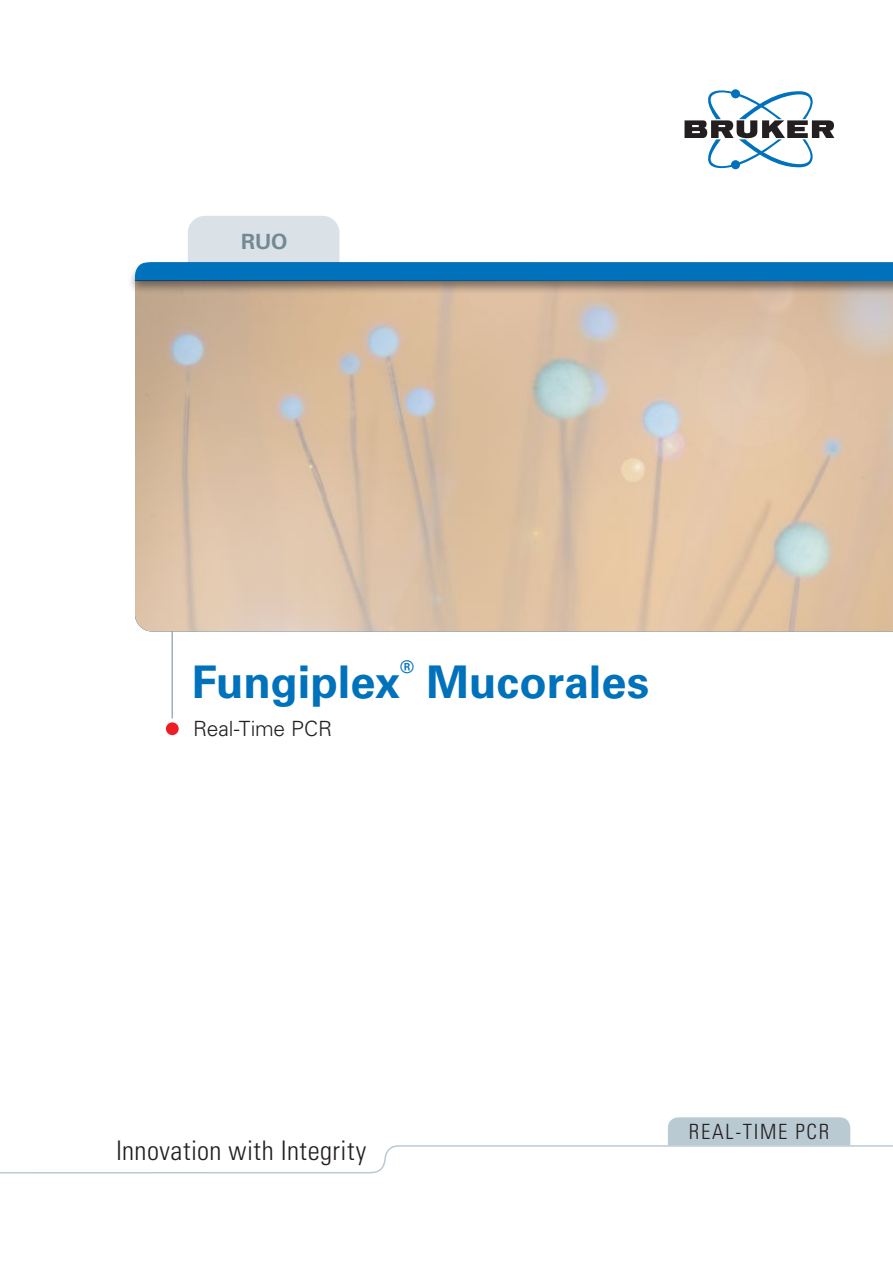
<style>
.page{position:relative;width:893px;height:1263px;background:#fff}
.page>*{position:absolute;margin:0;border:0;box-sizing:border-box;transform-origin:0 0}
.brochure_Headline{font:700 45px "Univers LT Std";letter-spacing:-.005em;color:#0072bc}
.brochure_title-claim{font:300 condensed 27px "Univers LT Std";letter-spacing:.015em;color:#231f20}
.brochure_body{font:300 21px "Univers LT Std";letter-spacing:-.005em;color:#231f20}
.brochure_title-techn{font:300 condensed 21px "Univers LT Std";letter-spacing:.08em;color:#231f20}
.t1{font:700 21px "Univers LT Std";color:#738a95}
.brochure_Headline-2{font:700 17.4px "Univers LT Std";color:#0072bc}
</style>
<div class="page">
<hr style="left:172px;top:614px;width:1px;height:104px;background:#738a95">
<svg style="left:684px;top:89px;width:150px;height:80px"></svg>
<div style="left:166px;top:722px;width:13px;height:13px;background:#ee1d23;border-radius:50%"></div>
<svg style="left:0;top:1117px;width:893px;height:57px"></svg>
<div style="left:188px;top:216px;width:151px;height:178px;background:#dae2e7;border-radius:17px"></div>
<img style="left:135px;top:296px;width:758px;height:335px">
<div style="left:127px;top:260px;width:766px;height:36px;background:#231f20;opacity:.5"></div>
<div style="left:135px;top:262px;width:758px;height:18px;background:#0072bc"></div>
<p class="t1" style="left:241px;top:229px;width:48px">RUO</p>
<p class="brochure_Headline" style="left:192px;top:655px;width:210px">Fungiplex</p>
<p class="brochure_Headline-2" style="left:400px;top:656px;width:15px">®</p>
<p class="brochure_Headline" style="left:427px;top:655px;width:224px">Mucorales</p>
<p class="brochure_body" style="left:193px;top:716px;width:140px">Real-Time PCR</p>
<p class="brochure_title-claim" style="left:116px;top:1134px;width:252px">Innovation with Integrity</p>
<p class="brochure_title-techn" style="left:689px;top:1118px;width:142px">REAL-TIME PCR</p>
</div>
